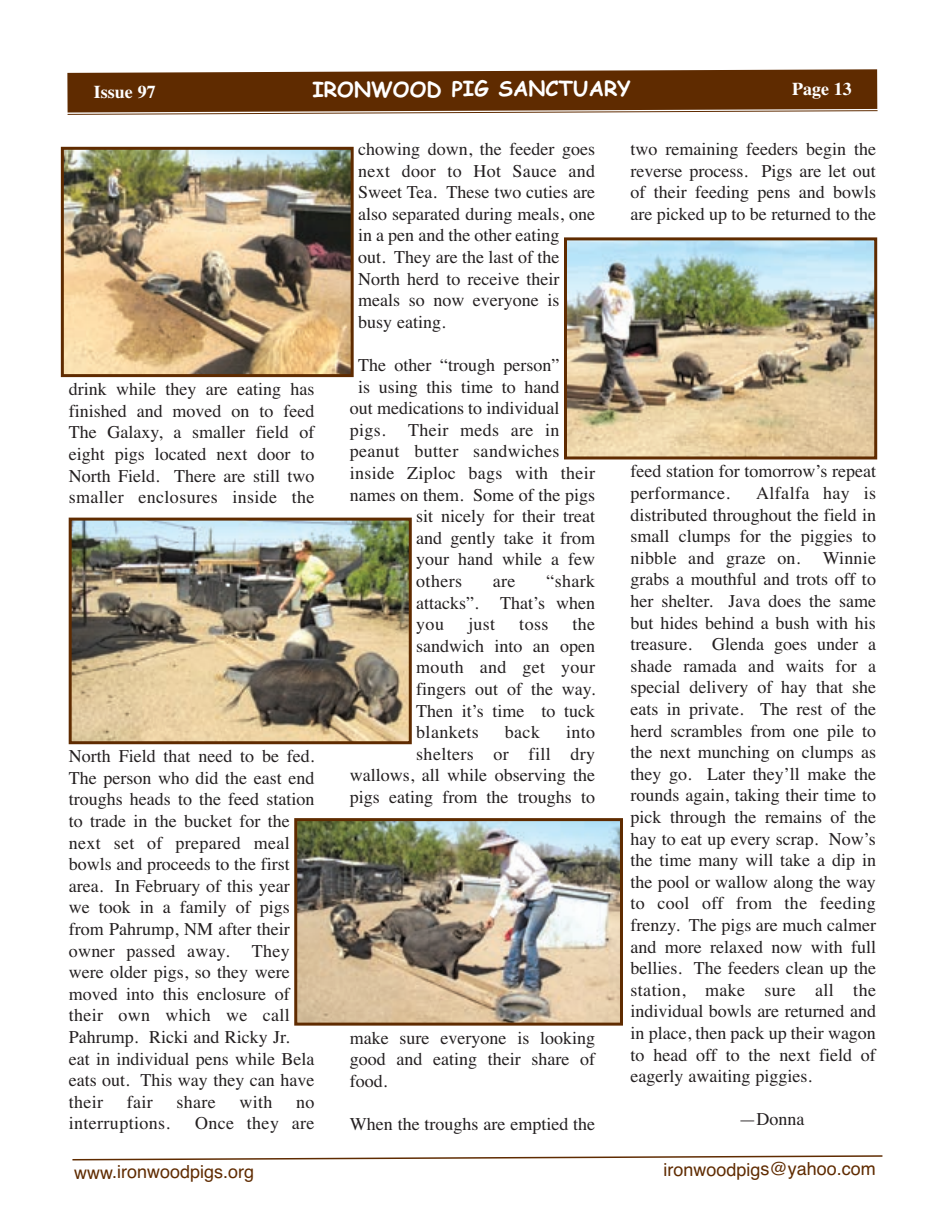
<style>
.page{position:relative;width:945px;height:1215px;background:#fff}
.page>*{position:absolute;margin:0;border:0;box-sizing:border-box;transform-origin:0 0}
.t1{font:700 21px "Comic Sans MS";letter-spacing:-.005em;color:#fff}
.t2{font:18px/21.6px "Times";color:#231f20;text-align:justify}
.t3{font:18px "Times";letter-spacing:.02em;color:#231f20}
.t4{font:18px "Helvetica";letter-spacing:-.005em;color:#5f2b00}
.t5{font:700 18px "Times";letter-spacing:-.005em;color:#fff}
</style>
<div class="page">
<svg style="left:67px;top:69px;width:811px;height:46px;background:#71431e"></svg>
<svg style="left:72px;top:1155px;width:811px;height:6px"></svg>
<img style="left:65px;top:151px;width:285px;height:222px">
<div style="left:61px;top:147px;width:293px;height:230px;border:3px solid #5f2b00"></div>
<img style="left:568px;top:241px;width:305px;height:214px">
<div style="left:564px;top:237px;width:313px;height:222px;border:3px solid #5f2b00"></div>
<img style="left:73px;top:522px;width:335px;height:218px">
<div style="left:69px;top:518px;width:343px;height:226px;border:3px solid #5f2b00"></div>
<img style="left:298px;top:822px;width:321px;height:200px">
<div style="left:294px;top:818px;width:329px;height:208px;border:3px solid #5f2b00"></div>
<p class="t5" style="left:94px;top:85px;width:64px">Issue 97</p>
<p class="t1" style="left:312px;top:80px;width:320px">IRONWOOD PIG SANCTUARY</p>
<p class="t5" style="left:792px;top:82px;width:62px">Page 13</p>
<p class="t2" style="left:69px;top:380px;width:247px">drink while they are eating has finished and moved on to feed The Galaxy, a smaller field of eight pigs located next door to North Field. There are still two smaller enclosures inside the</p>
<p class="t2" style="left:69px;top:747px;width:247px;text-align:left">North Field that need to be fed.<br>The person who did the east end troughs heads to the feed station to trade in the bucket for the next set of prepared meal bowls and proceeds to the first area. In February of this year we took in a family of pigs from Pahrump, NM after their owner passed away. They were older pigs, so they were moved into this enclosure of their own which we call<br>Pahrump. Ricki and Ricky Jr. eat in individual pens while Bela eats out. This way they can have their</p>
<p class="t2" style="left:127px;top:1093px;width:28px">fair</p>
<p class="t2" style="left:176px;top:1093px;width:41px">share</p>
<p class="t2" style="left:239px;top:1093px;width:35px">with</p>
<p class="t2" style="left:296px;top:1093px;width:20px">no</p>
<p class="t3" style="left:69px;top:1117px;width:103px">interruptions.</p>
<p class="t3" style="left:195px;top:1117px;width:121px">Once they are</p>
<p class="t2" style="left:358px;top:140px;width:239px;text-align:left">chowing down, the feeder goes next door to Hot Sauce and<br>Sweet Tea. These two cuties are also separated during meals, one in a pen and the other eating<br>out. They are the last of the<br>North herd to receive their meals so now everyone is busy eating.</p>
<p class="t2" style="left:358px;top:356px;width:203px">The other “trough person”</p>
<p class="t2" style="left:358px;top:378px;width:203px">is using this time to hand</p>
<p class="t2" style="left:350px;top:399px;width:211px">out medications to individual</p>
<p class="t2" style="left:350px;top:421px;width:37px">pigs.</p>
<p class="t3" style="left:408px;top:423px;width:153px">Their meds are in</p>
<p class="t3" style="left:350px;top:445px;width:211px">peanut butter sandwiches</p>
<p class="t3" style="left:350px;top:467px;width:247px">inside Ziploc bags with their</p>
<p class="t2" style="left:350px;top:486px;width:247px">names on them. Some of the pigs</p>
<p class="t2" style="left:416px;top:507px;width:180px">sit nicely for their treat</p>
<p class="t2" style="left:416px;top:529px;width:180px">and gently take it from</p>
<p class="t2" style="left:416px;top:550px;width:180px">your hand while a few</p>
<p class="t2" style="left:416px;top:572px;width:47px">others</p>
<p class="t2" style="left:493px;top:572px;width:24px">are</p>
<p class="t2" style="left:416px;top:572px;width:180px;text-indent:130px">“shark attacks”. That’s when you</p>
<p class="t2" style="left:416px;top:615px;width:180px;text-indent:156px">the sandwich into an open mouth and get your fingers out of the way.<br>Then it’s time to tuck blankets</p>
<p class="t2" style="left:468px;top:615px;width:29px">just</p>
<p class="t2" style="left:519px;top:615px;width:31px">toss</p>
<p class="t2" style="left:350px;top:723px;width:247px;text-align:right">into<br>shelters or fill dry wallows, all while observing the pigs eating from the troughs to</p>
<p class="t2" style="left:505px;top:723px;width:37px">back</p>
<p class="t2" style="left:350px;top:1028px;width:247px">make sure everyone is looking good and eating their share of food.</p>
<p class="t2" style="left:350px;top:1115px;width:247px">When the troughs are emptied the</p>
<p class="t2" style="left:631px;top:140px;width:247px">two remaining feeders begin the reverse process. Pigs are let out of their feeding pens and bowls are picked up to be returned to the</p>
<p class="t2" style="left:631px;top:462px;width:247px">feed station for tomorrow’s repeat performance.</p>
<p class="t2" style="left:631px;top:484px;width:247px;text-indent:126px">Alfalfa hay is distributed throughout the field in small clumps for the piggies to nibble and graze on. Winnie grabs a mouthful and trots off to her shelter. Java does the same but hides behind a bush with his treasure. Glenda goes under a shade ramada and waits for a special delivery of hay that she eats in private. The rest of the herd scrambles from one pile to the next munching on clumps as they go. Later they’ll make the rounds again, taking their time to pick through the remains of the hay to eat up every scrap. Now’s the time many will take a dip in the pool or wallow along the way to cool off from the feeding frenzy. The pigs are much calmer and more relaxed now with full bellies. The feeders clean up the station, make sure all the individual bowls are returned and in place, then pack up their wagon to head off to the next field of eagerly awaiting piggies.</p>
<p class="t2" style="left:739px;top:1110px;width:67px">—Donna</p>
<p class="t4" style="left:74px;top:1165px;width:182px">www.ironwoodpigs.org</p>
<p class="t4" style="left:664px;top:1163px;width:214px">ironwoodpigs@yahoo.com</p>
</div>
